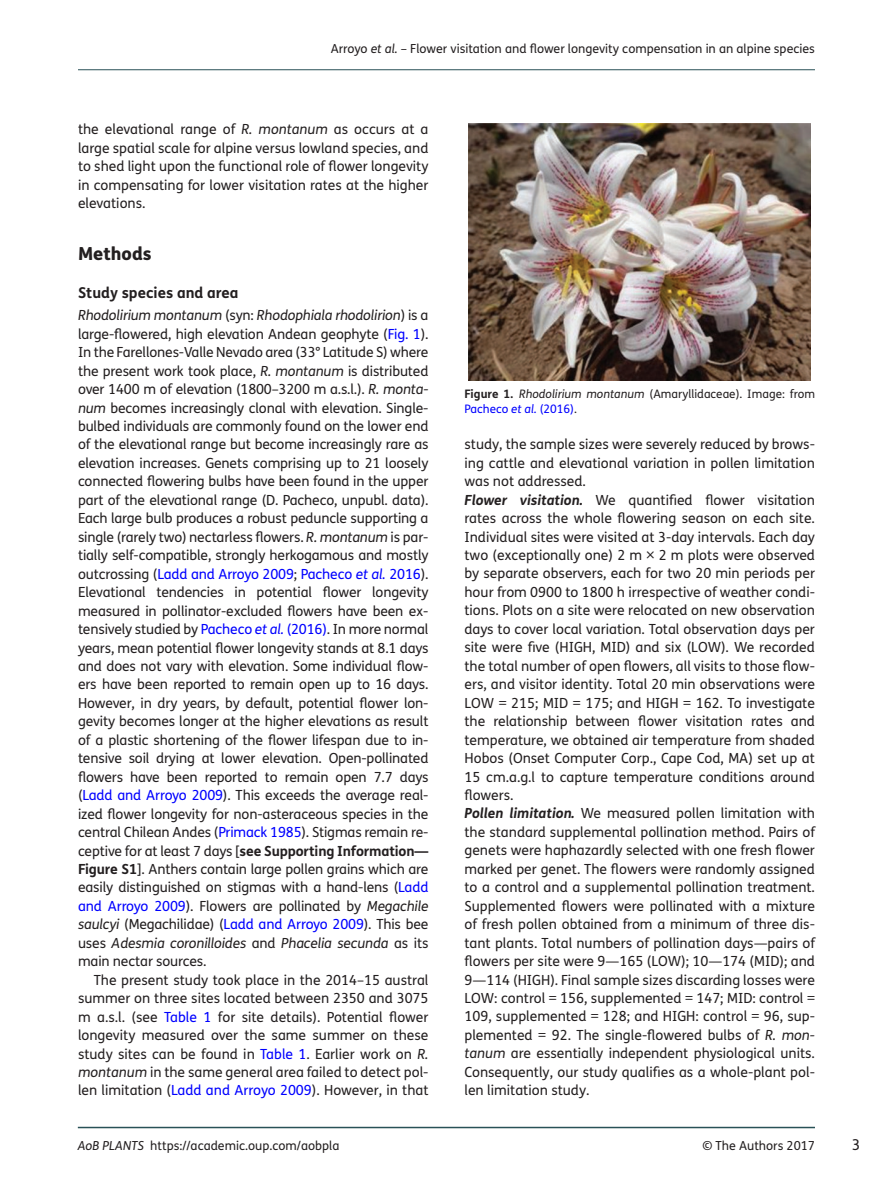
<style>
.page{position:relative;width:893px;height:1191px;background:#fff}
.page>*{position:absolute;margin:0;border:0;box-sizing:border-box;transform-origin:0 0}
.t1{font:800 18px "FS Me";color:#231f20}
.t2{font:700 15px "FS Me";color:#231f20}
.t3{font:15px "FS Me";color:#231f20}
.t4{font:13.95px/18.5px "FS Me";color:#231f20;text-align:justify}
.t5{font:12.45px "FS Me";color:#231f20}
.t6{font:11.7px/15.8px "FS Me";color:#231f20}
.s1{font-style:italic}
.s2{color:#00f}
.s3{font-style:italic;color:#00f}
.s4{font-weight:700}
.s5{font-weight:700;font-style:italic}
</style>
<div class="page">
<hr style="left:78px;top:69px;width:737px;height:1px;background:#295157">
<hr style="left:78px;top:1126px;width:737px;height:2px;background:#295157">
<img style="left:469px;top:124px;width:342px;height:256px">
<p class="t5" style="left:331px;top:40px;width:486px">Arroyo <span class="s1">et al.</span> – Flower visitation and flower longevity compensation in an alpine species</p>
<p class="t4" style="left:78px;top:120px;width:352px">the elevational range of <span class="s1">R. montanum</span> as occurs at a large spatial scale for alpine versus lowland species, and to shed light upon the functional role of flower longevity in compensating for lower visitation rates at the higher elevations.</p>
<p class="t1" style="left:78px;top:240px;width:75px">Methods</p>
<p class="t2" style="left:78px;top:281px;width:162px">Study species and area</p>
<p class="t4" style="left:78px;top:306px;width:352px"><span class="s1">Rhodolirium montanum</span> (syn: <span class="s1">Rhodophiala rhodolirion</span>) is a large-flowered, high elevation Andean geophyte (<span class="s2">Fig. 1</span>).<br>In the Farellones-Valle Nevado area (33° Latitude S) where the present work took place, <span class="s1">R. montanum</span> is distributed over 1400 m of elevation (1800–3200 m a.s.l.). <span class="s1">R. monta&shy;num</span> becomes increasingly clonal with elevation. Single&shy;bulbed individuals are commonly found on the lower end of the elevational range but become increasingly rare as elevation increases. Genets comprising up to 21 loosely connected flowering bulbs have been found in the upper part of the elevational range (D. Pacheco, unpubl. data).<br>Each large bulb produces a robust peduncle supporting a single (rarely two) nectarless flowers. <span class="s1">R. montanum</span> is par&shy;tially self-compatible, strongly herkogamous and mostly outcrossing (<span class="s2">Ladd and Arroyo 2009</span>; <span class="s2">Pacheco</span> <span class="s3">et al.</span> <span class="s2">2016</span>).<br>Elevational tendencies in potential flower longevity measured in pollinator-excluded flowers have been ex&shy;tensively studied by <span class="s2">Pacheco</span> <span class="s3">et al.</span> <span class="s2">(2016)</span>. In more normal years, mean potential flower longevity stands at 8.1 days and does not vary with elevation. Some individual flow&shy;ers have been reported to remain open up to 16 days.<br>However, in dry years, by default, potential flower lon&shy;gevity becomes longer at the higher elevations as result of a plastic shortening of the flower lifespan due to in&shy;tensive soil drying at lower elevation. Open-pollinated flowers have been reported to remain open 7.7 days (<span class="s2">Ladd and Arroyo 2009</span>). This exceeds the average real&shy;ized flower longevity for non-asteraceous species in the central Chilean Andes (<span class="s2">Primack 1985</span>). Stigmas remain re&shy;ceptive for at least 7 days [<span class="s4">see Supporting Information— Figure S1</span>]. Anthers contain large pollen grains which are easily distinguished on stigmas with a hand-lens (<span class="s2">Ladd and Arroyo 2009</span>). Flowers are pollinated by <span class="s1">Megachile saulcyi</span> (Megachilidae) (<span class="s2">Ladd and Arroyo 2009</span>). This bee uses <span class="s1">Adesmia coronilloides</span> and <span class="s1">Phacelia secunda</span> as its main nectar sources.</p>
<p class="t4" style="left:78px;top:970px;width:352px;text-indent:16px">The present study took place in the 2014–15 austral summer on three sites located between 2350 and 3075 m a.s.l. (see <span class="s2">Table 1</span> for site details). Potential flower longevity measured over the same summer on these study sites can be found in <span class="s2">Table 1</span>. Earlier work on <span class="s1">R. montanum</span> in the same general area failed to detect pol&shy;len limitation (<span class="s2">Ladd and Arroyo 2009</span>). However, in that</p>
<p class="t6" style="left:464px;top:385px;width:352px"><span class="s4">Figure 1.</span> <span class="s1">Rhodolirium montanum</span> (Amaryllidaceae). Image: from<br><span class="s2">Pacheco</span> <span class="s3">et al.</span> <span class="s2">(2016)</span>.</p>
<p class="t4" style="left:464px;top:435px;width:352px;text-align:left">study, the sample sizes were severely reduced by brows&shy;ing cattle and elevational variation in pollen limitation was not addressed.<br><span class="s5">Flower visitation.</span> We quantified flower visitation rates across the whole flowering season on each site.<br>Individual sites were visited at 3-day intervals. Each day two (exceptionally one) 2 m × 2 m plots were observed by separate observers, each for two 20 min periods per hour from 0900 to 1800 h irrespective of weather condi&shy;tions. Plots on a site were relocated on new observation days to cover local variation. Total observation days per site were five (HIGH, MID) and six (LOW). We recorded the total number of open flowers, all visits to those flow&shy;ers, and visitor identity. Total 20 min observations were LOW = 215; MID = 175; and HIGH = 162. To investigate the relationship between flower visitation rates and temperature, we obtained air temperature from shaded Hobos (Onset Computer Corp., Cape Cod, MA) set up at 15 cm.a.g.l to capture temperature conditions around flowers.<br><span class="s5">Pollen limitation.</span> We measured pollen limitation with the standard supplemental pollination method. Pairs of genets were haphazardly selected with one fresh flower marked per genet. The flowers were randomly assigned to a control and a supplemental pollination treatment.<br>Supplemented flowers were pollinated with a mixture of fresh pollen obtained from a minimum of three dis&shy;tant plants. Total numbers of pollination days—pairs of flowers per site were 9—165 (LOW); 10—174 (MID); and 9—114 (HIGH). Final sample sizes discarding losses were LOW: control = 156, supplemented = 147; MID: control = 109, supplemented = 128; and HIGH: control = 96, sup&shy;plemented = 92. The single-flowered bulbs of <span class="s1">R. mon&shy;tanum</span> are essentially independent physiological units.<br>Consequently, our study qualifies as a whole-plant pol&shy;len limitation study.</p>
<p class="t5" style="left:78px;top:1137px;width:263px"><span class="s1">AoB PLANTS</span> https://academic.oup.com/aobpla</p>
<p class="t5" style="left:702px;top:1137px;width:114px">© The Authors 2017</p>
<p class="t3" style="left:852px;top:1134px;width:10px">3</p>
</div>
